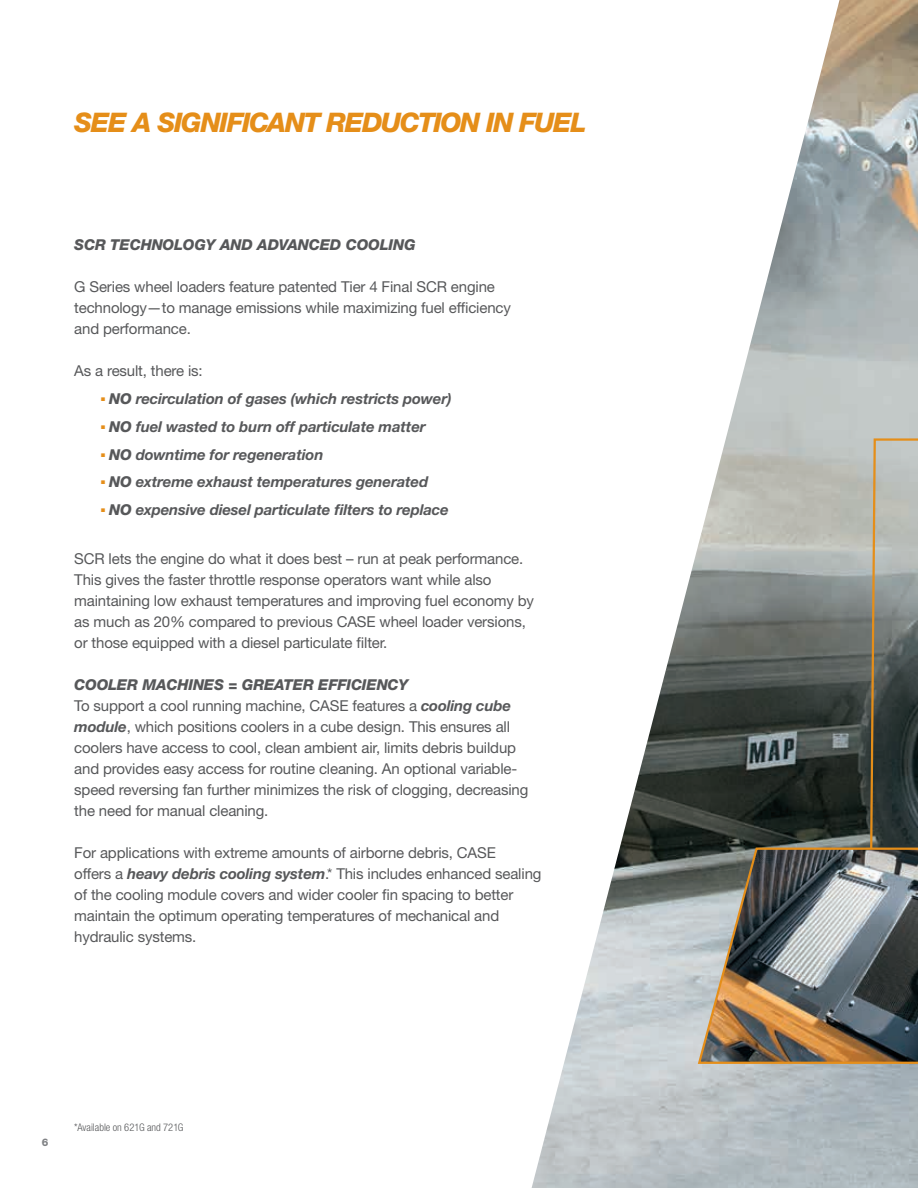
<style>
.page{position:relative;width:918px;height:1188px;background:#fff}
.page>*{position:absolute;margin:0;border:0;box-sizing:border-box;transform-origin:0 0}
.t1{font:italic 800 27px "Helvetica Neue LT Std";letter-spacing:-.05em;color:#e58e19}
.t2{font:15px/21px "Helvetica Neue LT Std";letter-spacing:-.01em;color:#57585a}
.t3{font:italic 700 15px "Helvetica Neue LT Std";letter-spacing:-.01em;color:#57585a}
.t4{font:italic 800 15px "Helvetica Neue LT Std";letter-spacing:-.01em;color:#57585a}
.t5{font:300 condensed 10.5px "Helvetica Neue LT Std";color:#57585a}
.t6{font:800 10.5px "Helvetica Neue LT Std";color:#808285}
.s1{font-weight:800}
.s2{font-weight:800;font-style:italic}
.s3{font-weight:700;font-style:italic}
</style>
<div class="page">
<img style="left:854px;top:0;width:64px;height:1188px">
<svg style="left:531px;top:0;width:323px;height:1188px"></svg>
<svg style="left:868px;top:437px;width:50px;height:409px;background:#74766d"></svg>
<img style="left:696px;top:846px;width:222px;height:219px">
<h1 class="t1" style="left:74px;top:106px;width:514px">SEE A SIGNIFICANT REDUCTION IN FUEL</h1>
<p class="t4" style="left:74px;top:236px;width:343px">SCR TECHNOLOGY AND ADVANCED COOLING</p>
<p class="t2" style="left:74px;top:276px;width:438px">G Series wheel loaders feature patented Tier 4 Final SCR engine technology—to manage emissions while maximizing fuel efficiency and performance.</p>
<p class="t2" style="left:74px;top:360px;width:130px">As a result, there is:</p>
<p class="t3" style="left:101px;top:390px;width:352px"><sup>■</sup> <span class="s1">NO</span> recirculation of gases (which restricts power)</p>
<p class="t3" style="left:101px;top:417px;width:326px"><sup>■</sup> <span class="s1">NO</span> fuel wasted to burn off particulate matter</p>
<p class="t3" style="left:101px;top:445px;width:224px"><sup>■</sup> <span class="s1">NO</span> downtime for regeneration</p>
<p class="t3" style="left:101px;top:473px;width:328px"><sup>■</sup> <span class="s1">NO</span> extreme exhaust temperatures generated</p>
<p class="t3" style="left:101px;top:501px;width:349px"><sup>■</sup> <span class="s1">NO</span> expensive diesel particulate filters to replace</p>
<p class="t2" style="left:74px;top:548px;width:461px">SCR lets the engine do what it does best – run at peak performance.<br>This gives the faster throttle response operators want while also maintaining low exhaust temperatures and improving fuel economy by as much as 20% compared to previous CASE wheel loader versions, or those equipped with a diesel particulate filter.</p>
<p class="t2" style="left:74px;top:674px;width:456px"><span class="s2">COOLER MACHINES = GREATER EFFICIENCY<br></span>To support a cool running machine, CASE features a <span class="s3">cooling cube module</span>, which positions coolers in a cube design. This ensures all coolers have access to cool, clean ambient air, limits debris buildup and provides easy access for routine cleaning. An optional variable&shy;speed reversing fan further minimizes the risk of clogging, decreasing the need for manual cleaning.</p>
<p class="t2" style="left:74px;top:842px;width:469px">For applications with extreme amounts of airborne debris, CASE<br>offers a <span class="s3">heavy debris cooling system</span>.* This includes enhanced sealing of the cooling module covers and wider cooler fin spacing to better maintain the optimum operating temperatures of mechanical and hydraulic systems.</p>
<p class="t6" style="left:42px;top:1136px;width:8px">6</p>
<p class="t5" style="left:74px;top:1121px;width:111px">*Available on 621G and 721G</p>
</div>
